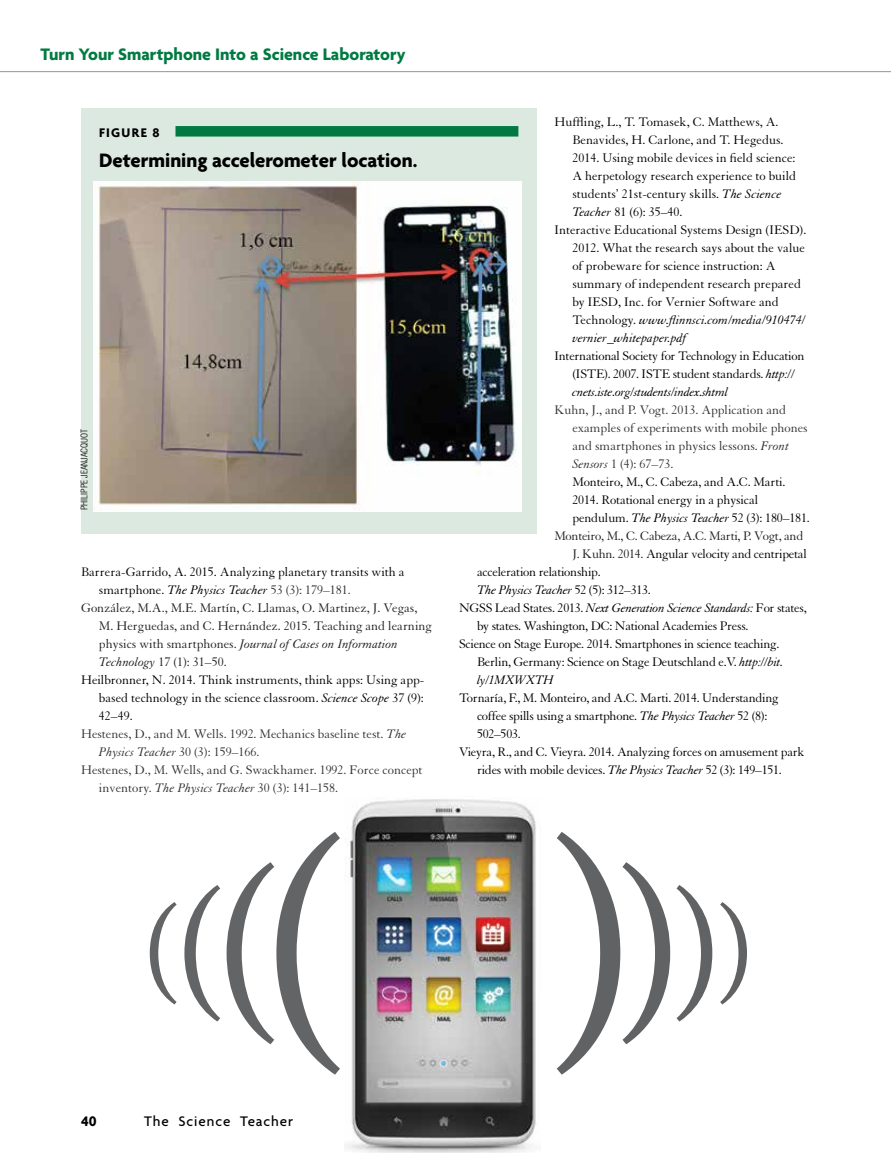
<style>
.page{position:relative;width:891px;height:1175px;background:#fff}
.page>*{position:absolute;margin:0;border:0;box-sizing:border-box;transform-origin:0 0}
.t1{font:700 21px "Agenda";color:#000}
.t2{font:700 18px "Agenda";color:#007a41}
.t3{font:500 15px "Agenda";letter-spacing:.065em;color:#000}
.t4{font:700 15px "Agenda";color:#000}
.t5{font:13.5px/18px "Granjon LT Std";letter-spacing:-.01em;color:#000}
.t6{font:13.5px "Granjon LT Std";color:#333}
.t7{font:italic 13.5px "Granjon LT Std";letter-spacing:-.01em;color:#000}
.t8{font:13.5px "Granjon LT Std";color:#202020}
.t9{font:italic 13.5px "Granjon LT Std";color:#202020}
.t10{font:13.5px "Granjon LT Std";letter-spacing:-.02em;color:#202020}
.t11{font:italic 13.5px "Granjon LT Std";color:#333}
.t12{font:700 13.5px "Agenda";letter-spacing:.1em;color:#000}
.t13{font:300 condensed 9px "Helvetica LT Std";color:#000}
.s1{font-style:normal}
.s2{font-style:normal;color:#333}
.s3{font-style:italic}
.s4{color:#39392a}
.s5{color:#202020}
</style>
<div class="page">
<hr style="left:0;top:71px;width:891px;height:1px;background:#939598">
<div style="left:81px;top:108px;width:455px;height:425px;background:#dbe9e0"></div>
<div style="left:176px;top:126px;width:342px;height:10px;background:#007a41"></div>
<img style="left:94px;top:181px;width:428px;height:330px">
<svg style="left:227px;top:832px;width:113px;height:242px"></svg>
<svg style="left:184px;top:885px;width:36px;height:136px"></svg>
<svg style="left:150px;top:902px;width:27px;height:102px"></svg>
<svg style="left:557px;top:832px;width:113px;height:242px"></svg>
<svg style="left:677px;top:885px;width:35px;height:136px"></svg>
<svg style="left:720px;top:902px;width:27px;height:102px"></svg>
<img style="left:344px;top:799px;width:193px;height:353px">
<h2 class="t2" style="left:40px;top:45px;width:366px">Turn Your Smartphone Into a Science Laboratory</h2>
<p class="t12" style="left:99px;top:125px;width:62px">FIGURE 8</p>
<h1 class="t1" style="left:99px;top:148px;width:320px">Determining accelerometer location.</h1>
<p class="t13" style="left:79px;top:510px;width:83px;rotate:-90deg">PHILIPPE JEANJACQUOT</p>
<p class="t5" style="left:81px;top:563px;width:325px">Barrera-Garrido, A. 2015. Analyzing planetary transits with a</p>
<p class="t7" style="left:99px;top:583px;width:253px"><span class="s1">smartphone.</span> The Physics Teacher <span class="s2">53 (3): 179–181.</span></p>
<p class="t8" style="left:81px;top:601px;width:338px">González, M.A., M.E. Martín, C. Llamas, O. Martinez, J. Vegas,</p>
<p class="t8" style="left:99px;top:619px;width:335px">M. Herguedas, and C. Hernández. 2015. Teaching and learning</p>
<p class="t9" style="left:99px;top:637px;width:300px"><span class="s1">physics with smartphones.</span> Journal of Cases on Information</p>
<p class="t8" style="left:99px;top:655px;width:129px"><span class="s3">Technology</span> 17 (1): 31–50.</p>
<p class="t5" style="left:81px;top:671px;width:345px">Heilbronner, N. 2014. Think instruments, think apps: Using app-</p>
<p class="t5" style="left:99px;top:689px;width:326px">based technology in the science classroom. <span class="s3">Science Scope</span> 37 (9):</p>
<p class="t5" style="left:99px;top:707px;width:35px">42–49.</p>
<p class="t6" style="left:81px;top:727px;width:327px">Hestenes, D., and M. Wells. 1992. Mechanics baseline test. <span class="s3">The</span></p>
<p class="t11" style="left:99px;top:745px;width:162px">Physics Teacher <span class="s1">30 (3): 159–166.</span></p>
<p class="t6" style="left:81px;top:763px;width:343px">Hestenes, D., M. Wells, and G. Swackhamer. 1992. Force concept</p>
<p class="t6" style="left:99px;top:781px;width:241px">inventory. <span class="s3">The Physics Teacher</span> 30 (3): 141–158.</p>
<p class="t5" style="left:554px;top:113px;width:226px">Huffling, L., T. Tomasek, C. Matthews, A.</p>
<p class="t5" style="left:572px;top:131px;width:213px">Benavides, H. Carlone, and T. Hegedus.</p>
<p class="t5" style="left:572px;top:149px;width:225px">2014. Using mobile devices in field science:</p>
<p class="t5" style="left:572px;top:167px;width:225px">A herpetology research experience to build</p>
<p class="t5" style="left:572px;top:185px;width:211px">students’ 21st-century skills. <span class="s3">The Science</span></p>
<p class="t5" style="left:572px;top:203px;width:112px"><span class="s3">Teacher</span> 81 (6): 35–40.</p>
<p class="t5" style="left:554px;top:221px;width:253px">Interactive Educational Systems Design (IESD).</p>
<p class="t5" style="left:572px;top:239px;width:234px">2012. What the research says about the value</p>
<p class="t5" style="left:572px;top:257px;width:205px">of probeware for science instruction: A</p>
<p class="t5" style="left:572px;top:275px;width:230px">summary of independent research prepared</p>
<p class="t5" style="left:572px;top:293px;width:208px">by IESD, Inc. for Vernier Software and</p>
<p class="t7" style="left:572px;top:313px;width:235px"><span class="s1">Technology.</span> www.flinnsci.com/media/910474/</p>
<p class="t7" style="left:572px;top:331px;width:116px">vernier_whitepaper.pdf</p>
<p class="t5" style="left:572px;top:347px;width:234px;text-indent:-18px">International Society for Technology in Education (ISTE). 2007. ISTE student standards. <span class="s3">http:// cnets.iste.org/students/index.shtml</span></p>
<p class="t6" style="left:554px;top:403px;width:233px">Kuhn, J., and P. Vogt. 2013. Application and</p>
<p class="t6" style="left:572px;top:421px;width:237px">examples of experiments with mobile phones</p>
<p class="t6" style="left:572px;top:439px;width:218px">and smartphones in physics lessons. <span class="s3">Front</span></p>
<p class="t6" style="left:572px;top:457px;width:102px"><span class="s3">Sensors</span> <span class="s4">1</span> (4): 67–73.</p>
<p class="t5" style="left:572px;top:473px;width:215px">Monteiro, M., C. Cabeza, and A.C. Marti.</p>
<p class="t5" style="left:572px;top:491px;width:187px">2014. Rotational energy in a physical</p>
<p class="t5" style="left:572px;top:509px;width:239px">pendulum. <span class="s3">The Physics Teacher</span> 52 (3): 180–181.</p>
<p class="t10" style="left:554px;top:529px;width:250px">Monteiro, M., C. Cabeza, A.C. Marti, P. Vogt, and</p>
<p class="t5" style="left:572px;top:545px;width:236px"><span class="s5">J. Kuhn. 2014.</span> Angular velocity and centripetal</p>
<p class="t5" style="left:477px;top:563px;width:125px">acceleration relationship.</p>
<p class="t7" style="left:477px;top:583px;width:175px">The Physics Teacher <span class="s1">52 (5): 312–313.</span></p>
<p class="t7" style="left:459px;top:601px;width:349px"><span class="s1">NGSS Lead States. 2013.</span> Next Generation Science Standards: <span class="s1">For states,</span></p>
<p class="t5" style="left:477px;top:617px;width:273px">by states. Washington, DC: National Academies Press.</p>
<p class="t5" style="left:459px;top:635px;width:322px">Science on Stage Europe. 2014. Smartphones in science teaching.</p>
<p class="t5" style="left:477px;top:653px;width:308px">Berlin, Germany: Science on Stage Deutschland e.V. <span class="s3">http://bit.</span></p>
<p class="t7" style="left:477px;top:673px;width:79px">ly/1MXWXTH</p>
<p class="t5" style="left:459px;top:689px;width:321px">Tornaría, F., M. Monteiro, and A.C. Marti. 2014. Understanding</p>
<p class="t5" style="left:477px;top:707px;width:292px">coffee spills using a smartphone. <span class="s3">The Physics Teacher</span> 52 (8):</p>
<p class="t5" style="left:477px;top:725px;width:45px">502–503.</p>
<p class="t5" style="left:459px;top:743px;width:347px">Vieyra, R., and C. Vieyra. 2014. Analyzing forces on amusement park</p>
<p class="t5" style="left:477px;top:761px;width:306px">rides with mobile devices. <span class="s3">The Physics Teacher</span> 52 (3): 149–151.</p>
<p class="t4" style="left:81px;top:1113px;width:17px">40</p>
<p class="t3" style="left:144px;top:1113px;width:151px">The Science Teacher</p>
</div>
